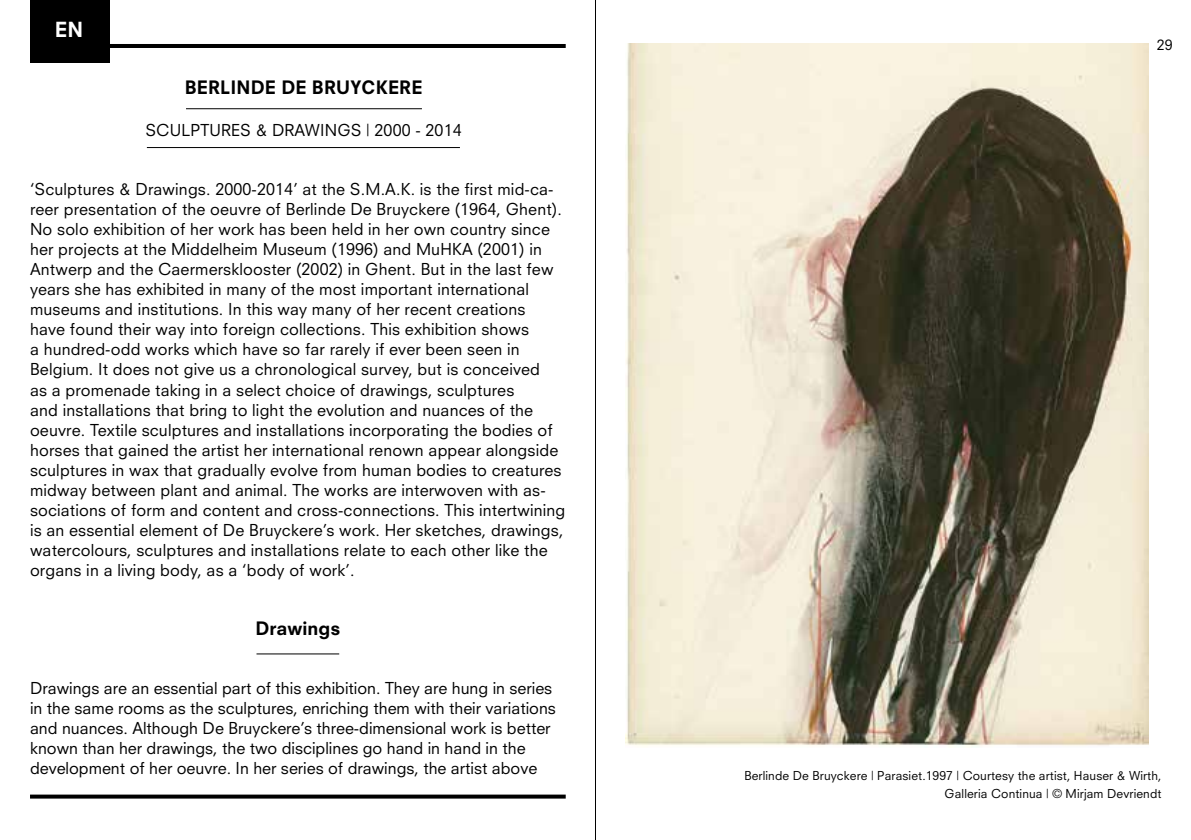
<style>
.page{position:relative;width:1191px;height:840px;background:#fff}
.page>*{position:absolute;margin:0;border:0;box-sizing:border-box;transform-origin:0 0}
.t1{font:800 20.2px "Neuzeit SLT Std";color:#fff}
.t2{font:800 18px "Neuzeit SLT Std";letter-spacing:.01em;color:#000}
.t3{font:16px/20px "Neuzeit SLT Std";letter-spacing:.01em;color:#000}
.t4{font:14px "Neuzeit SLT Std";color:#000}
.t5{font:12px/18px "Neuzeit SLT Std";letter-spacing:.01em;color:#000;text-align:right}
</style>
<div class="page">
<hr style="left:595px;top:0;width:1px;height:839px;background:#000">
<div style="left:30px;top:0;width:80px;height:62px;background:#000"></div>
<svg style="left:30px;top:794px;width:536px;height:4px;fill:#000"></svg>
<hr style="left:54px;top:44px;width:512px;height:4px;background:#000">
<hr style="left:256px;top:653px;width:83px;height:1px;background:#000">
<hr style="left:186px;top:108px;width:236px;height:1px;background:#000">
<hr style="left:147px;top:147px;width:313px;height:1px;background:#000">
<img style="left:626px;top:44px;width:522px;height:702px">
<p class="t1" style="left:55px;top:17px;width:30px">EN</p>
<p class="t2" style="left:185px;top:76px;width:239px">BERLINDE DE BRUYCKERE</p>
<p class="t3" style="left:145px;top:120px;width:318px">SCULPTURES &amp; DRAWINGS | 2000 - 2014</p>
<p class="t3" style="left:30px;top:179px;width:537px">‘Sculptures &amp; Drawings. 2000-2014’ at the S.M.A.K. is the first mid-ca&shy;reer presentation of the oeuvre of Berlinde De Bruyckere (1964, Ghent).<br>No solo exhibition of her work has been held in her own country since her projects at the Middelheim Museum (1996) and MuHKA (2001) in Antwerp and the Caermersklooster (2002) in Ghent. But in the last few years she has exhibited in many of the most important international museums and institutions. In this way many of her recent creations<br>have found their way into foreign collections. This exhibition shows<br>a hundred-odd works which have so far rarely if ever been seen in Belgium. It does not give us a chronological survey, but is conceived<br>as a promenade taking in a select choice of drawings, sculptures<br>and installations that bring to light the evolution and nuances of the oeuvre. Textile sculptures and installations incorporating the bodies of horses that gained the artist her international renown appear alongside sculptures in wax that gradually evolve from human bodies to creatures midway between plant and animal. The works are interwoven with as&shy;sociations of form and content and cross-connections. This intertwining is an essential element of De Bruyckere’s work. Her sketches, drawings, watercolours, sculptures and installations relate to each other like the organs in a living body, as a ‘body of work’.</p>
<p class="t2" style="left:255px;top:616px;width:86px">Drawings</p>
<p class="t3" style="left:30px;top:677px;width:527px">Drawings are an essential part of this exhibition. They are hung in series in the same rooms as the sculptures, enriching them with their variations and nuances. Although De Bruyckere’s three-dimensional work is better known than her drawings, the two disciplines go hand in hand in the development of her oeuvre. In her series of drawings, the artist above</p>
<p class="t4" style="left:1157px;top:37px;width:17px">29</p>
<p class="t5" style="left:744px;top:765px;width:419px">Berlinde De Bruyckere | Parasiet.1997 | Courtesy the artist, Hauser &amp; Wirth,<br>Galleria Continua | © Mirjam Devriendt</p>
</div>
